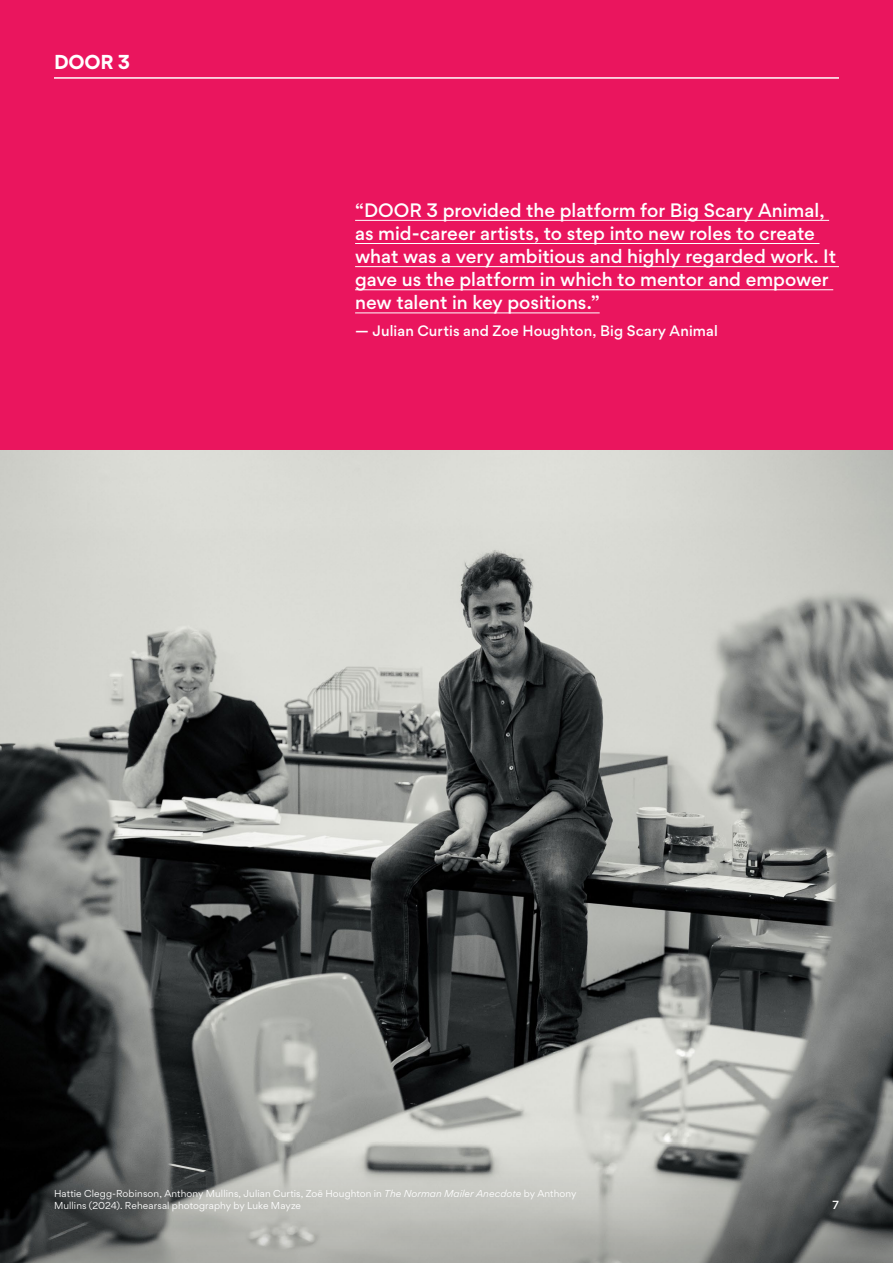
<style>
.page{position:relative;width:893px;height:1263px;background:#ea155e}
.page>*{position:absolute;margin:0;border:0;box-sizing:border-box;transform-origin:0 0}
.t1{font:700 18px "Gordita";color:#fff}
.t2{font:500 17.4px/23.1px "Gordita";color:#fff}
.t3{font:500 13.5px "Gordita";letter-spacing:.01em;color:#fff}
.t4{font:500 10.5px "Gordita";color:#fff}
.t5{font:9px/12px "Gordita";letter-spacing:.01em;color:#fff}
.s1{font-style:italic}
</style>
<div class="page">
<hr style="left:355px;top:220px;width:474px;height:1px;background:#fff">
<hr style="left:355px;top:243px;width:464px;height:1px;background:#fff">
<hr style="left:355px;top:266px;width:484px;height:1px;background:#fff">
<hr style="left:355px;top:289px;width:478px;height:1px;background:#fff">
<hr style="left:355px;top:312px;width:245px;height:1px;background:#fff">
<img style="left:0;top:451px;width:893px;height:693px">
<svg style="left:0;top:1144px;width:893px;height:119px;background:#8c8d8a"></svg>
<hr style="left:54px;top:77px;width:785px;height:2px;background:#fff">
<p class="t1" style="left:54px;top:47px;width:78px">DOOR 3</p>
<p class="t2" style="left:355px;top:198px;width:482px">“DOOR 3 provided the platform for Big Scary Animal, as mid-career artists, to step into new roles to create what was a very ambitious and highly regarded work. It gave us the platform in which to mentor and empower new talent in key positions.”</p>
<p class="t3" style="left:355px;top:320px;width:364px">— Julian Curtis and Zoe Houghton, Big Scary Animal</p>
<p class="t5" style="left:54px;top:1187px;width:524px">Hattie Clegg-Robinson, Anthony Mullins, Julian Curtis, Zoë Houghton in <span class="s1">The Norman Mailer Anecdote</span> by Anthony<br>Mullins (2024). Rehearsal photography by Luke Mayze</p>
<p class="t4" style="left:832px;top:1197px;width:8px">7</p>
</div>
